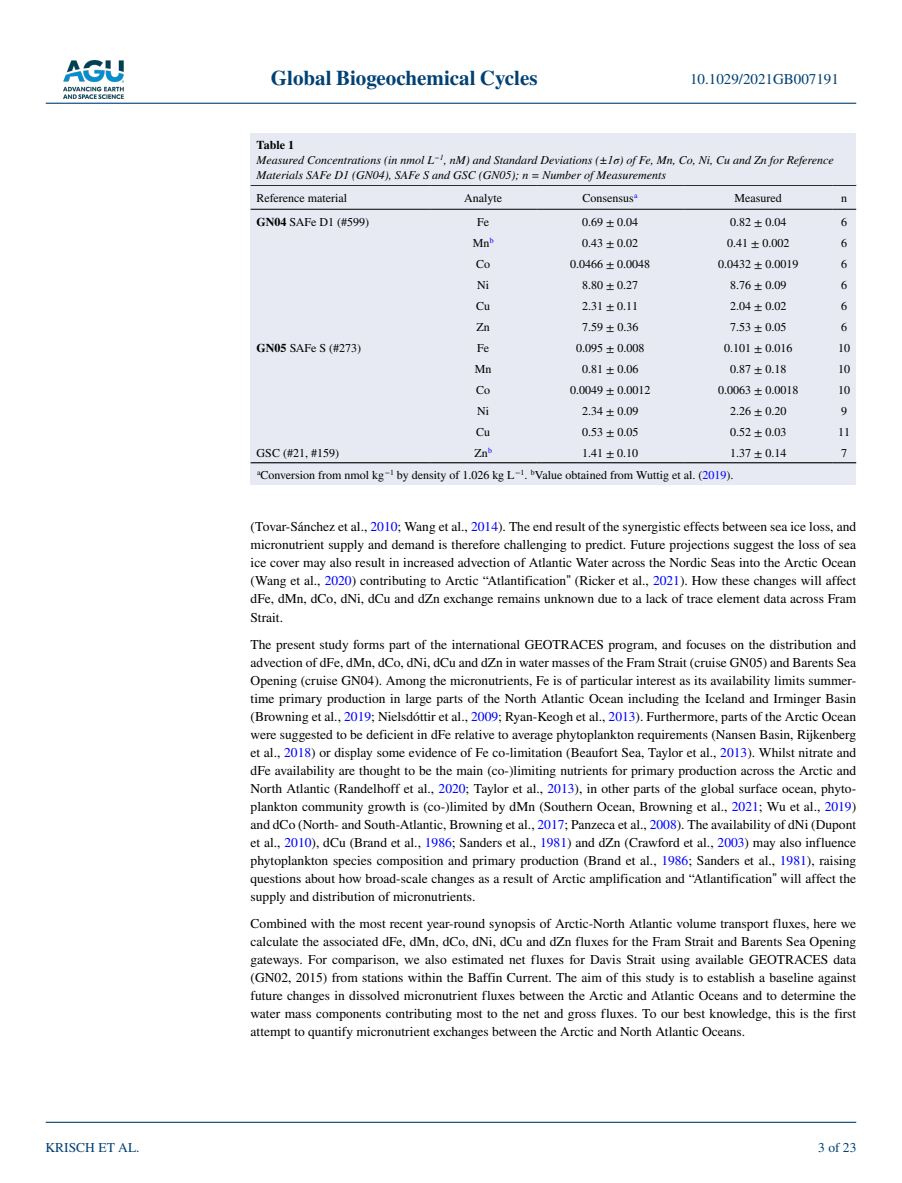
<style>
.page{position:relative;width:902px;height:1183px;background:#fff}
.page>*{position:absolute;margin:0;border:0;box-sizing:border-box;transform-origin:0 0}
.t1{font:700 21px "STIX";color:#004174}
.t2{font:15px "STIX";color:#004174}
.t3{font:13.5px/18px "STIX";color:#000;text-align:justify}
.t4{font:13.5px "STIX";color:#004174}
.t5{font:12px "STIX";color:#000}
.t6{font:italic 12px/15px "STIX";color:#000}
.s1{font-weight:700;font-style:normal}
.s2{font-weight:700}
.s3{color:#00f}
.s4{font-family:"Arial Unicode MS"}
</style>
<div class="page">
<img style="left:63px;top:60px;width:60px;height:39px">
<hr style="left:46px;top:103px;width:810px;height:1px;background:#004174">
<hr style="left:46px;top:1121px;width:810px;height:1px;background:#004174">
<div style="left:250px;top:185px;width:606px;height:300px;background:#e7eaf2"></div>
<hr style="left:250px;top:185px;width:180px;height:1px;background:#000">
<hr style="left:250px;top:209px;width:180px;height:1px;background:#000">
<hr style="left:430px;top:185px;width:106px;height:1px;background:#000">
<hr style="left:430px;top:209px;width:106px;height:1px;background:#000">
<hr style="left:536px;top:185px;width:148px;height:1px;background:#000">
<hr style="left:536px;top:209px;width:148px;height:1px;background:#000">
<hr style="left:684px;top:185px;width:148px;height:1px;background:#000">
<hr style="left:684px;top:209px;width:148px;height:1px;background:#000">
<svg style="left:832px;top:185px;width:24px;height:1px"></svg>
<svg style="left:832px;top:209px;width:24px;height:1px"></svg>
<hr style="left:250px;top:462px;width:180px;height:1px;background:#000">
<hr style="left:430px;top:462px;width:106px;height:1px;background:#000">
<hr style="left:536px;top:462px;width:148px;height:1px;background:#000">
<hr style="left:684px;top:462px;width:148px;height:1px;background:#000">
<svg style="left:832px;top:462px;width:24px;height:1px"></svg>
<div style="left:250px;top:134px;width:606px;height:51px;background:#e7eaf2"></div>
<p class="t4" style="left:45px;top:1138px;width:96px">KRISCH ET AL.</p>
<h1 class="t1" style="left:271px;top:66px;width:268px">Global Biogeochemical Cycles</h1>
<p class="t2" style="left:690px;top:69px;width:150px">10.1029/2021GB007191</p>
<p class="t6" style="left:256px;top:137px;width:578px"><span class="s1">Table 1<br></span>Measured Concentrations (in nmol L<sup>−1</sup>, nM) and Standard Deviations (±1σ) of Fe, Mn, Co, Ni, Cu and Zn for Reference<br>Materials SAFe D1 (GN04), SAFe S and GSC (GN05); n = Number of Measurements</p>
<p class="t5" style="left:256px;top:189px;width:92px">Reference material</p>
<p class="t5" style="left:464px;top:189px;width:39px">Analyte</p>
<p class="t5" style="left:582px;top:189px;width:57px">Consensus<sup>a</sup></p>
<p class="t5" style="left:734px;top:189px;width:49px">Measured</p>
<p class="t5" style="left:841px;top:189px;width:7px">n</p>
<p class="t5" style="left:256px;top:213px;width:114px"><span class="s2">GN04</span> SAFe D1 (#599)</p>
<p class="t5" style="left:477px;top:213px;width:13px">Fe</p>
<p class="t5" style="left:582px;top:213px;width:58px">0.69 ± 0.04</p>
<p class="t5" style="left:730px;top:213px;width:58px">0.82 ± 0.04</p>
<p class="t5" style="left:841px;top:213px;width:7px">6</p>
<p class="t5" style="left:472px;top:234px;width:22px">Mn<sup>b</sup></p>
<p class="t5" style="left:582px;top:234px;width:58px">0.43 ± 0.02</p>
<p class="t5" style="left:727px;top:234px;width:64px">0.41 ± 0.002</p>
<p class="t5" style="left:841px;top:234px;width:7px">6</p>
<p class="t5" style="left:476px;top:255px;width:16px">Co</p>
<p class="t5" style="left:570px;top:255px;width:82px">0.0466 ± 0.0048</p>
<p class="t5" style="left:718px;top:255px;width:82px">0.0432 ± 0.0019</p>
<p class="t5" style="left:841px;top:255px;width:7px">6</p>
<p class="t5" style="left:477px;top:276px;width:13px">Ni</p>
<p class="t5" style="left:582px;top:276px;width:58px">8.80 ± 0.27</p>
<p class="t5" style="left:730px;top:276px;width:58px">8.76 ± 0.09</p>
<p class="t5" style="left:841px;top:276px;width:7px">6</p>
<p class="t5" style="left:476px;top:297px;width:16px">Cu</p>
<p class="t5" style="left:582px;top:297px;width:58px">2.31 ± 0.11</p>
<p class="t5" style="left:730px;top:297px;width:58px">2.04 ± 0.02</p>
<p class="t5" style="left:841px;top:297px;width:7px">6</p>
<p class="t5" style="left:476px;top:318px;width:15px">Zn</p>
<p class="t5" style="left:582px;top:318px;width:58px">7.59 ± 0.36</p>
<p class="t5" style="left:730px;top:318px;width:58px">7.53 ± 0.05</p>
<p class="t5" style="left:841px;top:318px;width:7px">6</p>
<p class="t5" style="left:256px;top:339px;width:106px"><span class="s2">GN05</span> SAFe S (#273)</p>
<p class="t5" style="left:477px;top:339px;width:13px">Fe</p>
<p class="t5" style="left:576px;top:339px;width:70px">0.095 ± 0.008</p>
<p class="t5" style="left:724px;top:339px;width:70px">0.101 ± 0.016</p>
<p class="t5" style="left:838px;top:339px;width:13px">10</p>
<p class="t5" style="left:475px;top:360px;width:18px">Mn</p>
<p class="t5" style="left:582px;top:360px;width:58px">0.81 ± 0.06</p>
<p class="t5" style="left:730px;top:360px;width:58px">0.87 ± 0.18</p>
<p class="t5" style="left:838px;top:360px;width:13px">10</p>
<p class="t5" style="left:476px;top:381px;width:16px">Co</p>
<p class="t5" style="left:570px;top:381px;width:82px">0.0049 ± 0.0012</p>
<p class="t5" style="left:718px;top:381px;width:82px">0.0063 ± 0.0018</p>
<p class="t5" style="left:838px;top:381px;width:13px">10</p>
<p class="t5" style="left:477px;top:402px;width:13px">Ni</p>
<p class="t5" style="left:582px;top:402px;width:58px">2.34 ± 0.09</p>
<p class="t5" style="left:730px;top:402px;width:58px">2.26 ± 0.20</p>
<p class="t5" style="left:841px;top:402px;width:7px">9</p>
<p class="t5" style="left:476px;top:423px;width:16px">Cu</p>
<p class="t5" style="left:582px;top:423px;width:58px">0.53 ± 0.05</p>
<p class="t5" style="left:730px;top:423px;width:58px">0.52 ± 0.03</p>
<p class="t5" style="left:838px;top:423px;width:13px">11</p>
<p class="t5" style="left:256px;top:444px;width:84px">GSC (#21, #159)</p>
<p class="t5" style="left:474px;top:444px;width:19px">Zn<sup>b</sup></p>
<p class="t5" style="left:582px;top:444px;width:58px">1.41 ± 0.10</p>
<p class="t5" style="left:730px;top:444px;width:58px">1.37 ± 0.14</p>
<p class="t5" style="left:841px;top:444px;width:7px">7</p>
<p class="t5" style="left:257px;top:467px;width:478px"><sup>a</sup>Conversion from nmol kg<sup>−1</sup> by density of 1.026 kg L<sup>−1</sup>. <sup>b</sup>Value obtained from Wuttig et al. (<span class="s3">2019</span>).</p>
<p class="t3" style="left:250px;top:518px;width:607px">(Tovar-Sánchez et al., <span class="s3">2010</span>; Wang et al., <span class="s3">2014</span>). The end result of the synergistic effects between sea ice loss, and micronutrient supply and demand is therefore challenging to predict. Future projections suggest the loss of sea ice cover may also result in increased advection of Atlantic Water across the Nordic Seas into the Arctic Ocean (Wang et al., <span class="s3">2020</span>) contributing to Arctic “Atlantification<span class="s4">”</span> (Ricker et al., <span class="s3">2021</span>). How these changes will affect dFe, dMn, dCo, dNi, dCu and dZn exchange remains unknown due to a lack of trace element data across Fram Strait.</p>
<p class="t3" style="left:250px;top:635px;width:607px">The present study forms part of the international GEOTRACES program, and focuses on the distribution and advection of dFe, dMn, dCo, dNi, dCu and dZn in water masses of the Fram Strait (cruise GN05) and Barents Sea Opening (cruise GN04). Among the micronutrients, Fe is of particular interest as its availability limits summer&shy;time primary production in large parts of the North Atlantic Ocean including the Iceland and Irminger Basin (Browning et al., <span class="s3">2019</span>; Nielsdóttir et al., <span class="s3">2009</span>; Ryan-Keogh et al., <span class="s3">2013</span>). Furthermore, parts of the Arctic Ocean were suggested to be deficient in dFe relative to average phytoplankton requirements (Nansen Basin, Rijkenberg et al., <span class="s3">2018</span>) or display some evidence of Fe co-limitation (Beaufort Sea, Taylor et al., <span class="s3">2013</span>). Whilst nitrate and dFe availability are thought to be the main (co-)limiting nutrients for primary production across the Arctic and North Atlantic (Randelhoff et al., <span class="s3">2020</span>; Taylor et al., <span class="s3">2013</span>), in other parts of the global surface ocean, phyto&shy;plankton community growth is (co-)limited by dMn (Southern Ocean, Browning et al., <span class="s3">2021</span>; Wu et al., <span class="s3">2019</span>) and dCo (North- and South-Atlantic, Browning et al., <span class="s3">2017</span>; Panzeca et al., <span class="s3">2008</span>). The availability of dNi (Dupont et al., <span class="s3">2010</span>), dCu (Brand et al., <span class="s3">1986</span>; Sanders et al., <span class="s3">1981</span>) and dZn (Crawford et al., <span class="s3">2003</span>) may also influence phytoplankton species composition and primary production (Brand et al., <span class="s3">1986</span>; Sanders et al., <span class="s3">1981</span>), raising questions about how broad-scale changes as a result of Arctic amplification and “Atlantification<span class="s4">”</span> will affect the supply and distribution of micronutrients.</p>
<p class="t3" style="left:250px;top:914px;width:607px">Combined with the most recent year-round synopsis of Arctic-North Atlantic volume transport fluxes, here we calculate the associated dFe, dMn, dCo, dNi, dCu and dZn fluxes for the Fram Strait and Barents Sea Opening gateways. For comparison, we also estimated net fluxes for Davis Strait using available GEOTRACES data (GN02, 2015) from stations within the Baffin Current. The aim of this study is to establish a baseline against future changes in dissolved micronutrient fluxes between the Arctic and Atlantic Oceans and to determine the water mass components contributing most to the net and gross fluxes. To our best knowledge, this is the first attempt to quantify micronutrient exchanges between the Arctic and North Atlantic Oceans.</p>
<p class="t4" style="left:818px;top:1138px;width:40px">3 of 23</p>
</div>
